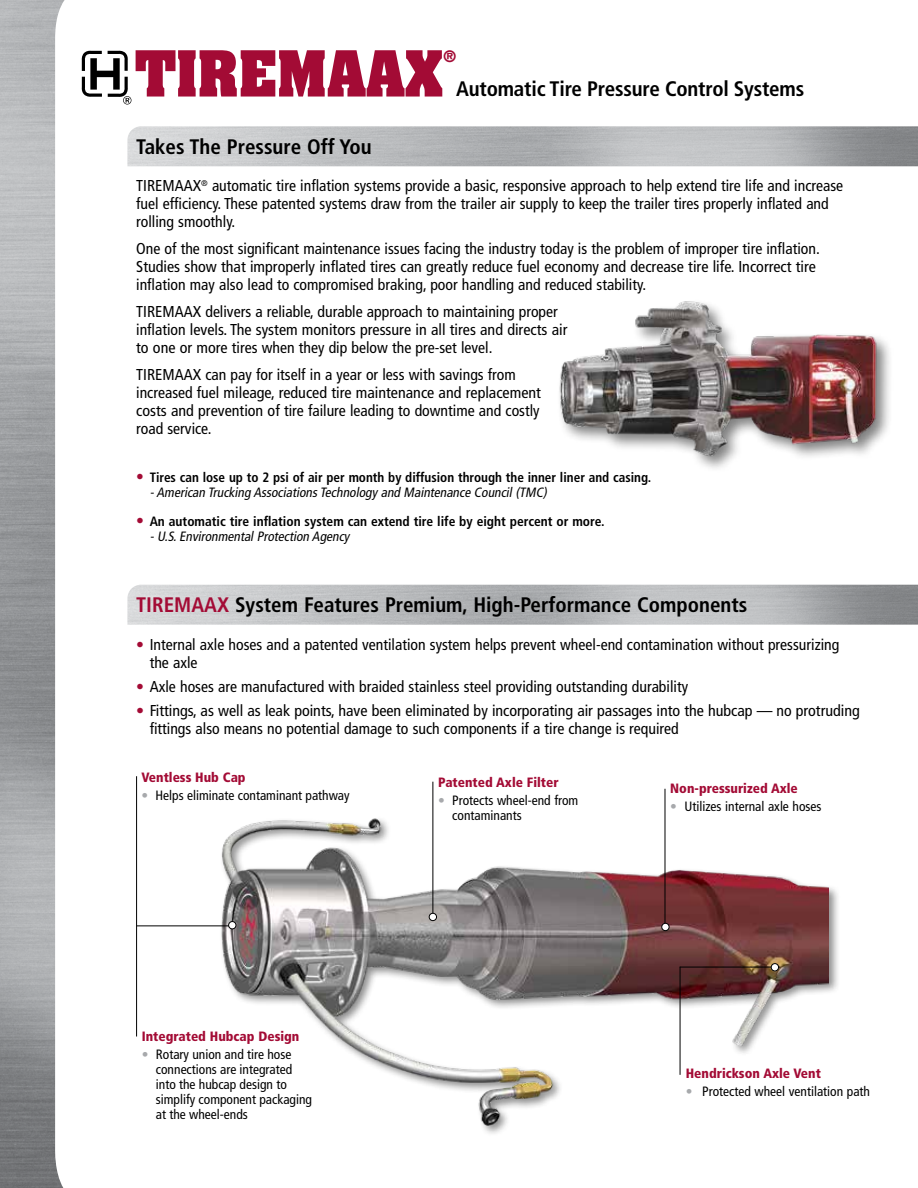
<style>
.page{position:relative;width:918px;height:1188px;background:#fff}
.page>*{position:absolute;margin:0;border:0;box-sizing:border-box;transform-origin:0 0}
.t1{font:700 54px "Aachen Std";color:#a30b35}
.t2{font:700 condensed 21px "Frutiger LT Std";color:#000}
.t3{font:condensed 15.75px/18px "Frutiger LT Std";color:#000}
.t4{font:700 condensed 13.5px/15px "Frutiger LT Std";color:#000}
.t5{font:condensed 13.5px/15px "Frutiger LT Std";color:#000}
.t6{font:900 condensed 13.5px "Frutiger LT Std";color:#a30b35}
.t7{font:700 13.5px "Aachen Std";color:#a30b35}
.s1{font-weight:400;font-size:15.75px;color:#a30b35}
.s2{font-weight:400;font-style:italic}
.s3{color:#a30b35}
.s4{color:#a7a9ac}
</style>
<div class="page">
<div style="left:220px;top:816px;width:621px;height:320px;background:#000;opacity:.45"></div>
<img style="left:207px;top:804px;width:621px;height:332px">
<img style="left:0;top:0;width:65px;height:1188px">
<svg style="left:82px;top:51px;width:49px;height:54px"></svg>
<hr style="left:136px;top:776px;width:1px;height:260px;background:#000">
<hr style="left:137px;top:926px;width:95px;height:1px;background:#000">
<div style="left:229px;top:922px;width:7px;height:7px;background:#fff;border-radius:50%"></div>
<div style="left:228px;top:921px;width:8px;height:8px;border:1px solid #000;border-radius:50%"></div>
<hr style="left:433px;top:782px;width:1px;height:135px;background:#000">
<div style="left:429px;top:913px;width:8px;height:8px;background:#fff;border-radius:50%"></div>
<div style="left:429px;top:913px;width:8px;height:8px;border:1px solid #000;border-radius:50%"></div>
<hr style="left:665px;top:789px;width:1px;height:138px;background:#000">
<div style="left:662px;top:923px;width:7px;height:8px;background:#fff;border-radius:50%"></div>
<div style="left:661px;top:923px;width:8px;height:8px;border:1px solid #000;border-radius:50%"></div>
<hr style="left:680px;top:967px;width:1px;height:108px;background:#000">
<hr style="left:680px;top:967px;width:100px;height:1px;background:#000">
<div style="left:771px;top:964px;width:8px;height:7px;background:#fff;border-radius:50%"></div>
<div style="left:771px;top:963px;width:8px;height:8px;border:1px solid #000;border-radius:50%"></div>
<div style="left:556px;top:298px;width:338px;height:175px;background:#000;opacity:.5"></div>
<img style="left:556px;top:298px;width:329px;height:164px">
<h1 class="t1" style="left:135px;top:35px;width:309px">TIREMAAX</h1>
<p class="t7" style="left:443px;top:47px;width:14px">®</p>
<h2 class="t2" style="left:456px;top:77px;width:349px">Automatic Tire Pressure Control Systems</h2>
<h2 class="t2" style="left:136px;top:134px;width:237px">Takes The Pressure Off You</h2>
<p class="t3" style="left:136px;top:177px;width:709px">TIREMAAX<sup>®</sup> automatic tire inflation systems provide a basic, responsive approach to help extend tire life and increase fuel efficiency. These patented systems draw from the trailer air supply to keep the trailer tires properly inflated and rolling smoothly.</p>
<p class="t3" style="left:136px;top:240px;width:685px">One of the most significant maintenance issues facing the industry today is the problem of improper tire inflation.<br>Studies show that improperly inflated tires can greatly reduce fuel economy and decrease tire life. Incorrect tire inflation may also lead to compromised braking, poor handling and reduced stability.</p>
<p class="t3" style="left:136px;top:303px;width:433px">TIREMAAX delivers a reliable, durable approach to maintaining proper inflation levels. The system monitors pressure in all tires and directs air to one or more tires when they dip below the pre-set level.</p>
<p class="t3" style="left:136px;top:366px;width:406px">TIREMAAX can pay for itself in a year or less with savings from increased fuel mileage, reduced tire maintenance and replacement costs and prevention of tire failure leading to downtime and costly road service.</p>
<p class="t4" style="left:150px;top:470px;width:503px;text-indent:-14px"><span class="s1">•</span> Tires can lose up to 2 psi of air per month by diffusion through the inner liner and casing. <span class="s2">-American Trucking AssociationsTechnology and Maintenance Council(TMC)</span></p>
<p class="t4" style="left:150px;top:514px;width:456px;text-indent:-14px"><span class="s1">•</span> An automatic tire inflation system can extend tire life by eight percent or more. <span class="s2">-U.S.EnvironmentalProtection Agency</span></p>
<h2 class="t2" style="left:136px;top:593px;width:613px"><span class="s3">TIREMAAX</span> System Features Premium, High-Performance Components</h2>
<p class="t3" style="left:150px;top:635px;width:691px;text-indent:-13px"><span class="s3">•</span> Internal axle hoses and a patented ventilation system helps prevent wheel-end contamination without pressurizing the axle</p>
<p class="t3" style="left:136px;top:677px;width:553px"><span class="s3">•</span> Axle hoses are manufactured with braided stainless steel providing outstanding durability</p>
<p class="t3" style="left:150px;top:701px;width:712px;text-indent:-13px"><span class="s3">•</span> Fittings, as well as leak points, have been eliminated by incorporating air passages into the hubcap — no protruding fittings also means no potential damage to such components if a tire change is required</p>
<p class="t6" style="left:141px;top:769px;width:106px">Ventless Hub Cap</p>
<p class="t5" style="left:141px;top:788px;width:210px"><span class="s4">•</span> Helps eliminate contaminant pathway</p>
<p class="t6" style="left:142px;top:1028px;width:159px">Integrated Hubcap Design</p>
<p class="t5" style="left:156px;top:1047px;width:158px;text-indent:-14px"><span class="s4">•</span> Rotary union and tire hose connections are integrated into the hubcap design to simplify component packaging at the wheel-ends</p>
<p class="t6" style="left:438px;top:774px;width:122px">Patented Axle Filter</p>
<p class="t5" style="left:452px;top:793px;width:128px;text-indent:-14px"><span class="s4">•</span> Protects wheel-end from contaminants</p>
<p class="t6" style="left:670px;top:781px;width:129px">Non-pressurized Axle</p>
<p class="t5" style="left:670px;top:799px;width:153px"><span class="s4">•</span> Utilizes internal axle hoses</p>
<p class="t6" style="left:686px;top:1066px;width:137px">Hendrickson Axle Vent</p>
<p class="t5" style="left:686px;top:1084px;width:186px"><span class="s4">•</span> Protected wheel ventilation path</p>
</div>
